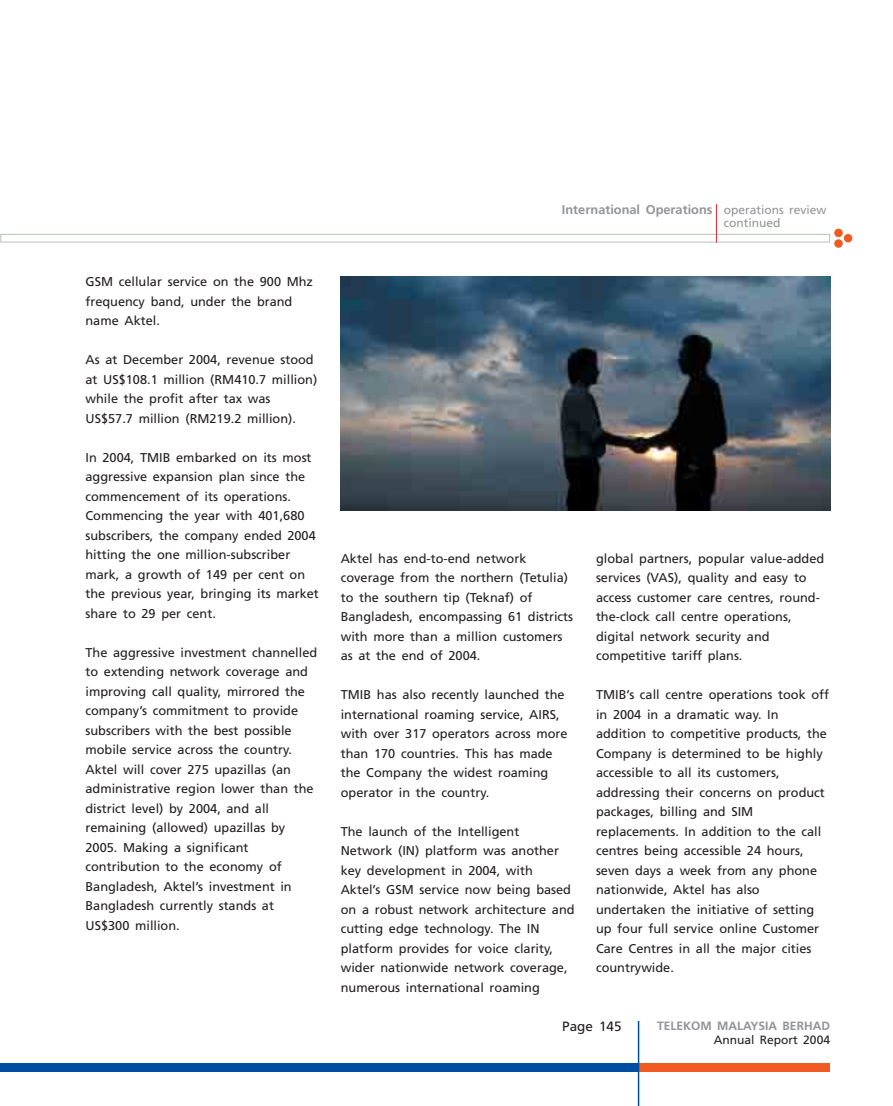
<style>
.page{position:relative;width:893px;height:1106px;background:#fff}
.page>*{position:absolute;margin:0;border:0;box-sizing:border-box;transform-origin:0 0}
.t1{font:13.5px "Frutiger";color:#231f1f}
.t2{font:12.75px/19.5px "Frutiger";color:#231f1f}
.t3{font:700 12.75px "Frutiger";color:#939497}
.t4{font:700 12px "Frutiger";color:#939497}
.t5{font:12px "Frutiger";color:#231f1f}
.t6{font:12px "Frutiger";color:#939497}
.s1{font-weight:400;font-size:12px}
</style>
<div class="page">
<img style="left:341px;top:276px;width:489px;height:234px">
<div style="left:638px;top:1063px;width:192px;height:8px;background:#f15b22"></div>
<div style="left:0;top:1063px;width:638px;height:8px;background:#004ea1"></div>
<hr style="left:637px;top:1020px;width:2px;height:86px;background:#004ea1">
<div style="left:0;top:234px;width:830px;height:8px;border:1px solid #b9c1b8"></div>
<div style="left:834px;top:229px;width:8px;height:8px;background:#f15b22;border-radius:50%"></div>
<div style="left:834px;top:239px;width:8px;height:9px;background:#f15b22;border-radius:50%"></div>
<div style="left:843px;top:234px;width:9px;height:8px;background:#f15b22;border-radius:50%"></div>
<hr style="left:716px;top:204px;width:1px;height:38px;background:#ee1b2e">
<p class="t2" style="left:85px;top:273px;width:229px">GSM cellular service on the 900 Mhz frequency band, under the brand name Aktel.</p>
<p class="t2" style="left:85px;top:351px;width:233px">As at December 2004, revenue stood at US$108.1 million (RM410.7 million) while the profit after tax was US$57.7 million (RM219.2 million).</p>
<p class="t2" style="left:85px;top:448px;width:235px">In 2004, TMIB embarked on its most aggressive expansion plan since the commencement of its operations.<br>Commencing the year with 401,680 subscribers, the company ended 2004 hitting the one million-subscriber mark, a growth of 149 per cent on the previous year, bringing its market share to 29 per cent.</p>
<p class="t2" style="left:85px;top:643px;width:233px">The aggressive investment channelled to extending network coverage and improving call quality, mirrored the company’s commitment to provide subscribers with the best possible mobile service across the country.<br>Aktel will cover 275 upazillas (an administrative region lower than the district level) by 2004, and all remaining (allowed) upazillas by<br>2005. Making a significant contribution to the economy of<br>Bangladesh, Aktel’s investment in<br>Bangladesh currently stands at<br>US$300 million.</p>
<p class="t3" style="left:562px;top:204px;width:266px">International Operations <span class="s1">operations review</span></p>
<p class="t6" style="left:723px;top:218px;width:58px">continued</p>
<p class="t2" style="left:341px;top:549px;width:234px">Aktel has end-to-end network coverage from the northern (Tetulia) to the southern tip (Teknaf) of<br>Bangladesh, encompassing 61 districts with more than a million customers as at the end of 2004.</p>
<p class="t2" style="left:341px;top:686px;width:228px">TMIB has also recently launched the international roaming service, AIRS, with over 317 operators across more than 170 countries. This has made the Company the widest roaming operator in the country.</p>
<p class="t2" style="left:341px;top:822px;width:235px">The launch of the Intelligent<br>Network (IN) platform was another key development in 2004, with Aktel’s GSM service now being based on a robust network architecture and cutting edge technology. The IN platform provides for voice clarity, wider nationwide network coverage, numerous international roaming</p>
<p class="t2" style="left:596px;top:549px;width:230px">global partners, popular value-added services (VAS), quality and easy to access customer care centres, round&shy;the-clock call centre operations, digital network security and competitive tariff plans.</p>
<p class="t2" style="left:596px;top:686px;width:234px">TMIB’s call centre operations took off in 2004 in a dramatic way. In addition to competitive products, the<br>Company is determined to be highly accessible to all its customers, addressing their concerns on product packages, billing and SIM replacements. In addition to the call centres being accessible 24 hours, seven days a week from any phone nationwide, Aktel has also undertaken the initiative of setting up four full service online Customer<br>Care Centres in all the major cities countrywide.</p>
<p class="t1" style="left:562px;top:1020px;width:61px">Page 145</p>
<p class="t4" style="left:657px;top:1020px;width:174px">TELEKOM MALAYSIA BERHAD</p>
<p class="t5" style="left:714px;top:1035px;width:118px">Annual Report 2004</p>
</div>
